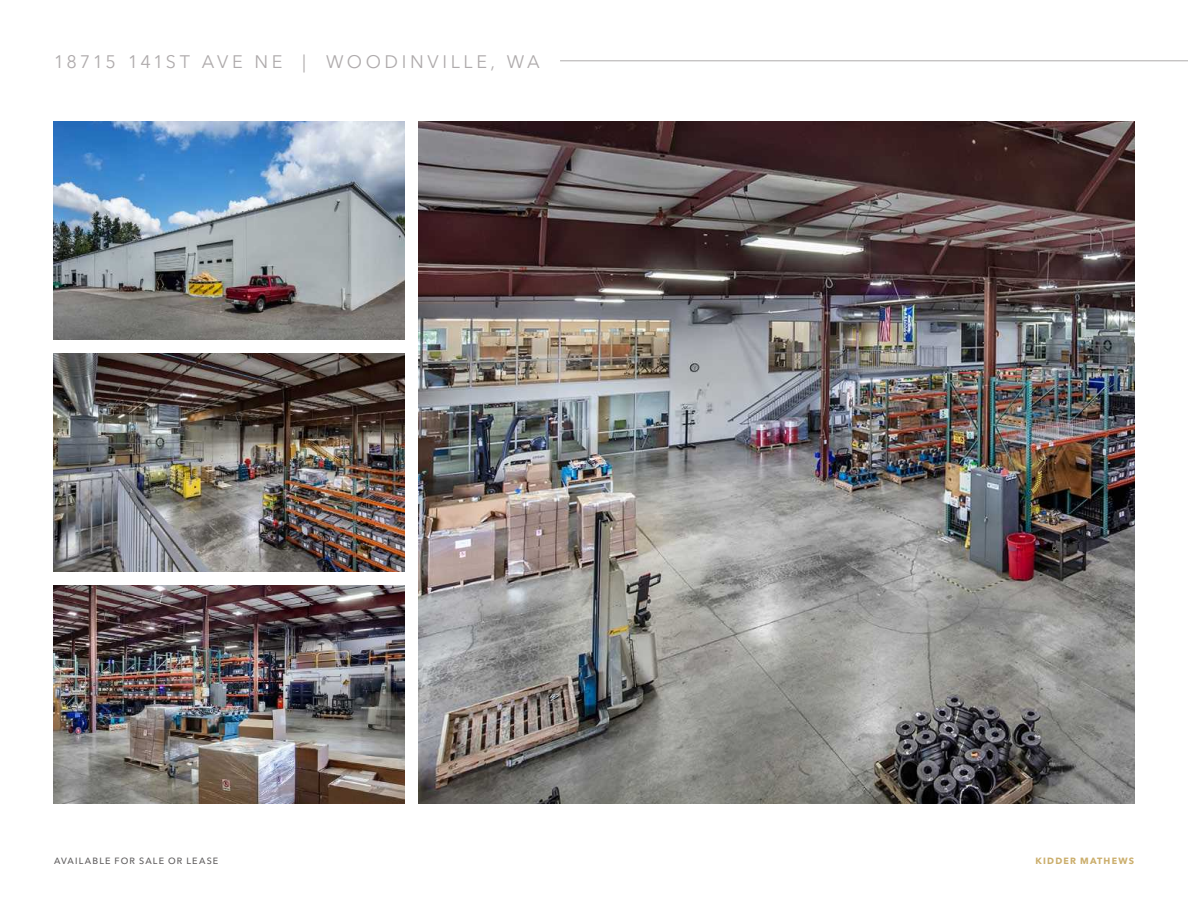
<style>
.page{position:relative;width:1188px;height:918px;background:#fff}
.page>*{position:absolute;margin:0;border:0;box-sizing:border-box;transform-origin:0 0}
.t1{font:18px "Avenir Next LT Pro";letter-spacing:.2em;color:#afabac}
.t2{font:500 9px "Avenir Next LT Pro";letter-spacing:.13em;color:#5f5d5e}
.t3{font:700 9px "Avenir Next LT Pro";letter-spacing:.13em;color:#cbae6c}
</style>
<div class="page">
<img style="left:418px;top:122px;width:716px;height:681px">
<img style="left:54px;top:122px;width:351px;height:218px">
<img style="left:54px;top:353px;width:351px;height:219px">
<img style="left:54px;top:585px;width:351px;height:218px">
<hr style="left:560px;top:61px;width:628px;height:1px;background:#afabac">
<p class="t1" style="left:54px;top:51px;width:488px">18715 141ST AVE NE | WOODINVILLE, WA</p>
<p class="t2" style="left:54px;top:855px;width:166px">AVAILABLE FOR SALE OR LEASE</p>
<p class="t3" style="left:1036px;top:855px;width:100px">KIDDER MATHEWS</p>
</div>
